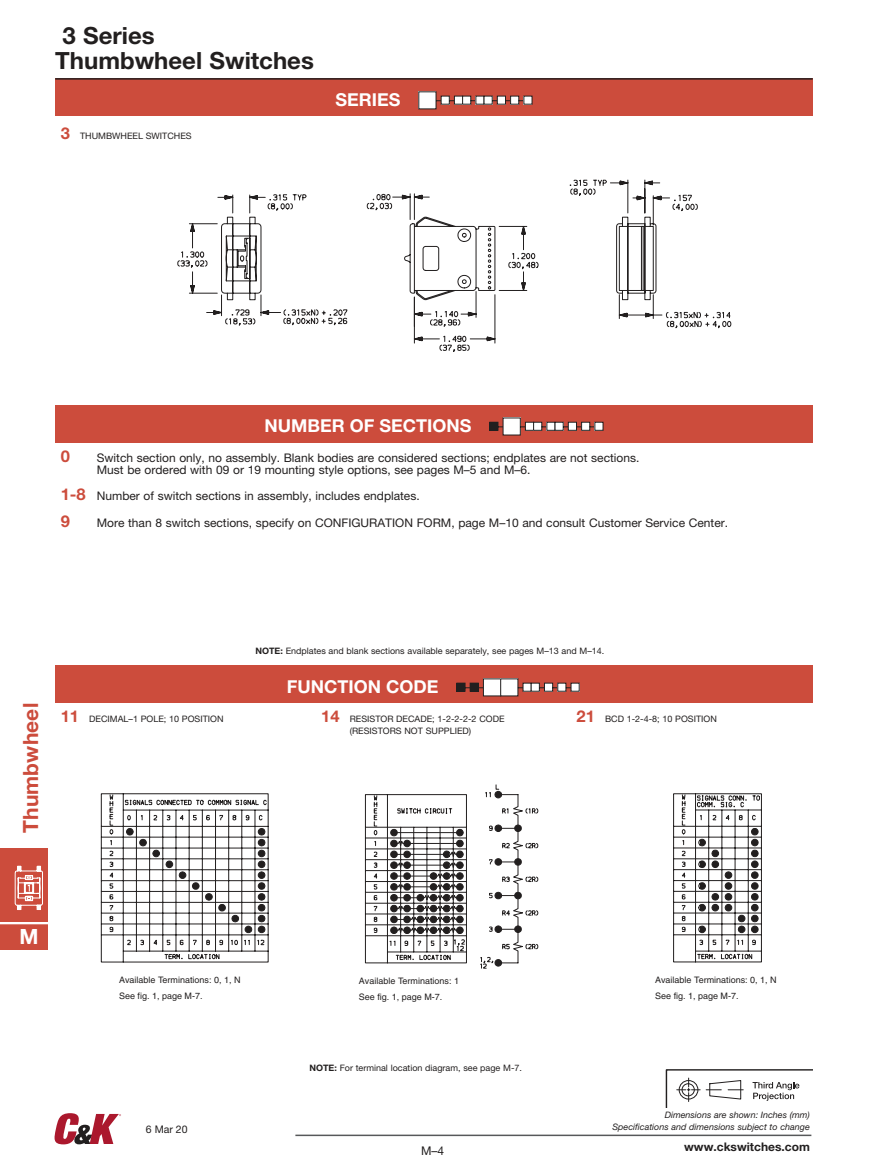
<style>
.page{position:relative;width:891px;height:1175px;background:#fff}
.page>*{position:absolute;margin:0;border:0;box-sizing:border-box;transform-origin:0 0}
.t1{font:700 23.7px/25.2px "Helvetica Neue LT Std";color:#221f1f}
.t2{font:700 21px "Helvetica Neue";letter-spacing:.005em;color:#cc4c3c}
.t3{font:700 21px "Helvetica Neue";color:#fff}
.t4{font:700 17.85px "Helvetica Neue LT Std";color:#fff}
.t5{font:700 16.35px "Helvetica Neue LT Std";color:#cc4c3c}
.t6{font:12px "Helvetica Neue LT Std";color:#221f1f}
.t7{font:11.85px/11.9px "Helvetica Neue LT Std";color:#221f1f}
.t8{font:700 11.85px "Helvetica Neue LT Std";color:#221f1f}
.t9{font:10.5px "Helvetica Neue LT Std";color:#221f1f}
.t10{font:8.85px "Helvetica Neue LT Std";color:#221f1f}
.t11{font:8.85px/15.6px "Helvetica";color:#221f1f}
.t12{font:italic 8.85px/11.9px "Helvetica Neue LT Std";color:#221f1f;text-align:right}
.s1{font-weight:700;font-size:16.35px;color:#cc4c3c}
.s2{font-weight:700}
</style>
<div class="page">
<hr style="left:295px;top:1134px;width:516px;height:2px;background:#57585a">
<svg style="left:55px;top:1113px;width:66px;height:31px"></svg>
<div style="left:55px;top:79px;width:758px;height:37px;background:#cc4c3c"></div>
<svg style="left:418px;top:91px;width:37px;height:18px"></svg>
<div style="left:454px;top:96px;width:9px;height:8px;background:#fff"></div>
<div style="left:454px;top:96px;width:9px;height:8px;border:1px solid #221f1f"></div>
<svg style="left:462px;top:95px;width:15px;height:10px"></svg>
<div style="left:476px;top:96px;width:8px;height:8px;background:#fff"></div>
<svg style="left:483px;top:95px;width:42px;height:10px"></svg>
<div style="left:524px;top:96px;width:8px;height:8px;background:#fff"></div>
<div style="left:55px;top:405px;width:758px;height:37px;background:#cc4c3c"></div>
<svg style="left:489px;top:417px;width:37px;height:18px"></svg>
<div style="left:525px;top:422px;width:9px;height:8px;background:#fff"></div>
<div style="left:525px;top:422px;width:9px;height:8px;border:1px solid #221f1f"></div>
<svg style="left:533px;top:421px;width:15px;height:10px"></svg>
<div style="left:547px;top:422px;width:8px;height:8px;background:#fff"></div>
<div style="left:547px;top:422px;width:8px;height:8px;border:1px solid #221f1f"></div>
<svg style="left:554px;top:421px;width:42px;height:10px"></svg>
<div style="left:595px;top:422px;width:8px;height:8px;background:#fff"></div>
<div style="left:595px;top:422px;width:8px;height:8px;border:1px solid #221f1f"></div>
<div style="left:55px;top:666px;width:758px;height:37px;background:#cc4c3c"></div>
<svg style="left:456px;top:682px;width:27px;height:10px"></svg>
<div style="left:483px;top:679px;width:18px;height:17px;background:#fff"></div>
<div style="left:483px;top:678px;width:18px;height:18px;border:1px solid #221f1f"></div>
<svg style="left:500px;top:678px;width:24px;height:18px"></svg>
<div style="left:523px;top:683px;width:8px;height:8px;background:#fff"></div>
<svg style="left:531px;top:682px;width:41px;height:10px"></svg>
<div style="left:571px;top:683px;width:8px;height:8px;background:#fff"></div>
<svg style="left:101px;top:793px;width:168px;height:169px"></svg>
<svg style="left:365px;top:784px;width:173px;height:184px"></svg>
<svg style="left:673px;top:793px;width:89px;height:169px"></svg>
<svg style="left:177px;top:180px;width:554px;height:172px"></svg>
<svg style="left:666px;top:1069px;width:147px;height:38px"></svg>
<hr style="left:55px;top:78px;width:758px;height:2px;background:#221f1f">
<div style="left:0;top:848px;width:48px;height:101px;background:#cc4c3c"></div>
<svg style="left:14px;top:865px;width:29px;height:45px"></svg>
<hr style="left:0;top:922px;width:48px;height:2px;background:#fff">
<h1 class="t1" style="left:55px;top:25px;width:260px;text-indent:7px">3 Series<br>Thumbwheel Switches</h1>
<p class="t10" style="left:61px;top:132px;width:132px"><span class="s1">3</span> THUMBWHEEL SWITCHES</p>
<h3 class="t4" style="left:335px;top:93px;width:66px">SERIES</h3>
<h3 class="t4" style="left:264px;top:419px;width:208px">NUMBER OF SECTIONS</h3>
<h3 class="t5" style="left:61px;top:450px;width:11px">0</h3>
<p class="t7" style="left:97px;top:453px;width:544px">Switch section only, no assembly. Blank bodies are considered sections; endplates are not sections.<br>Must be ordered with 09 or 19 mounting style options, see pages M–5 and M–6.</p>
<p class="t7" style="left:61px;top:490px;width:361px"><span class="s1">1-8</span> Number of switch sections in assembly, includes endplates.</p>
<h3 class="t5" style="left:61px;top:515px;width:11px">9</h3>
<p class="t7" style="left:97px;top:518px;width:633px">More than 8 switch sections, specify on CONFIGURATION FORM, page M–10 and consult Customer Service Center.</p>
<h2 class="t2" style="left:19px;top:832px;width:131px;rotate:-90deg">Thumbwheel</h2>
<p class="t10" style="left:61px;top:716px;width:164px"><span class="s1">11</span> DECIMAL–1 POLE; 10 POSITION</p>
<p class="t10" style="left:255px;top:647px;width:350px"><span class="s2">NOTE:</span> Endplates and blank sections available separately, see pages M–13 and M–14.</p>
<h3 class="t4" style="left:287px;top:680px;width:153px">FUNCTION CODE</h3>
<p class="t10" style="left:321px;top:716px;width:185px"><span class="s1">14</span> RESISTOR DECADE; 1-2-2-2-2 CODE</p>
<p class="t10" style="left:577px;top:716px;width:142px"><span class="s1">21</span> BCD 1-2-4-8; 10 POSITION</p>
<p class="t10" style="left:350px;top:727px;width:123px">(RESISTORS NOT SUPPLIED)</p>
<h2 class="t3" style="left:19px;top:924px;width:21px">M</h2>
<p class="t11" style="left:119px;top:973px;width:123px">Available Terminations: 0, 1, N<br>See fig. 1, page M-7.</p>
<p class="t11" style="left:359px;top:973px;width:102px">Available Terminations: 1<br>See fig. 1, page M-7.</p>
<p class="t9" style="left:146px;top:1124px;width:43px">6 Mar 20</p>
<p class="t10" style="left:309px;top:1064px;width:214px"><span class="s2">NOTE:</span> For terminal location diagram, see page M-7.</p>
<p class="t6" style="left:421px;top:1146px;width:25px">M–4</p>
<p class="t11" style="left:655px;top:973px;width:123px">Available Terminations: 0, 1, N</p>
<p class="t11" style="left:655px;top:988px;width:85px">See fig. 1, page M-7.</p>
<p class="t12" style="left:612px;top:1109px;width:199px">Dimensions are shown: Inches (mm)<br>Specifications and dimensions subject to change</p>
<p class="t8" style="left:684px;top:1141px;width:127px">www.ckswitches.com</p>
</div>
